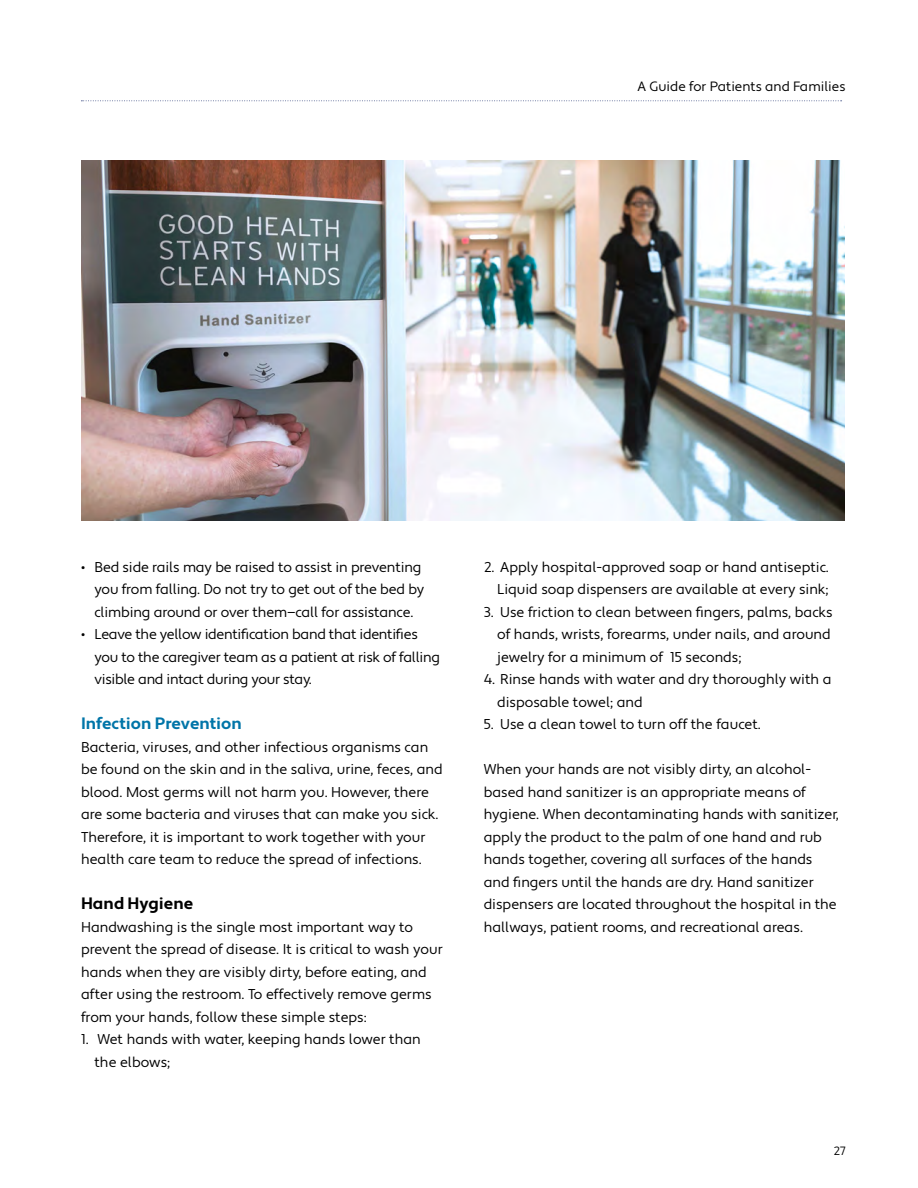
<style>
.page{position:relative;width:918px;height:1188px;background:#fff}
.page>*{position:absolute;margin:0;border:0;box-sizing:border-box;transform-origin:0 0}
.t1{font:700 16.5px "Apertura";color:#0075a8}
.t2{font:700 16.5px "Apertura";color:#000}
.t3{font:14.25px/22.5px "Apertura";color:#000}
.t4{font:14.25px/22.5px "Apertura";letter-spacing:-.02em;color:#000}
.t5{font:13.5px "Apertura";color:#000}
.t6{font:12px "Apertura";color:#000}
</style>
<div class="page">
<svg style="left:81px;top:100px;width:761px;height:1px"></svg>
<img style="left:82px;top:161px;width:763px;height:360px">
<p class="t5" style="left:638px;top:78px;width:210px">A Guide for Patients and Families</p>
<p class="t3" style="left:94px;top:556px;width:331px;text-indent:-13px">• Bed side rails may be raised to assist in preventing you from falling. Do not try to get out of the bed by climbing around or over them—call for assistance.</p>
<p class="t4" style="left:94px;top:623px;width:347px;text-indent:-13px">• Leave the yellow identification band that identifies you to the caregiver team as a patient at risk of falling visible and intact during your stay.</p>
<p class="t1" style="left:81px;top:713px;width:162px">Infection Prevention</p>
<p class="t3" style="left:81px;top:736px;width:363px">Bacteria, viruses, and other infectious organisms can be found on the skin and in the saliva, urine, feces, and blood. Most germs will not harm you. However, there are some bacteria and viruses that can make you sick.<br>Therefore, it is important to work together with your health care team to reduce the spread of infections.</p>
<p class="t2" style="left:81px;top:893px;width:114px">Hand Hygiene</p>
<p class="t3" style="left:81px;top:916px;width:363px">Handwashing is the single most important way to prevent the spread of disease. It is critical to wash your hands when they are visibly dirty, before eating, and after using the restroom. To effectively remove germs from your hands, follow these simple steps:</p>
<p class="t3" style="left:94px;top:1028px;width:328px;text-indent:-13px">1. Wet hands with water, keeping hands lower than the elbows;</p>
<p class="t3" style="left:484px;top:556px;width:347px;text-align:right">2. Apply hospital-approved soap or hand antiseptic.<br>Liquid soap dispensers are available at every sink;</p>
<p class="t3" style="left:497px;top:601px;width:337px;text-indent:-13px">3. Use friction to clean between fingers, palms, backs of hands, wrists, forearms, under nails, and around jewelry for a minimum of 15 seconds;</p>
<p class="t3" style="left:497px;top:668px;width:336px;text-indent:-13px">4. Rinse hands with water and dry thoroughly with a disposable towel; and</p>
<p class="t3" style="left:484px;top:713px;width:279px">5. Use a clean towel to turn off the faucet.</p>
<p class="t3" style="left:484px;top:758px;width:357px">When your hands are not visibly dirty, an alcohol&shy;based hand sanitizer is an appropriate means of hygiene. When decontaminating hands with sanitizer, apply the product to the palm of one hand and rub hands together, covering all surfaces of the hands and fingers until the hands are dry. Hand sanitizer dispensers are located throughout the hospital in the hallways, patient rooms, and recreational areas.</p>
<p class="t6" style="left:833px;top:1143px;width:14px">27</p>
</div>
